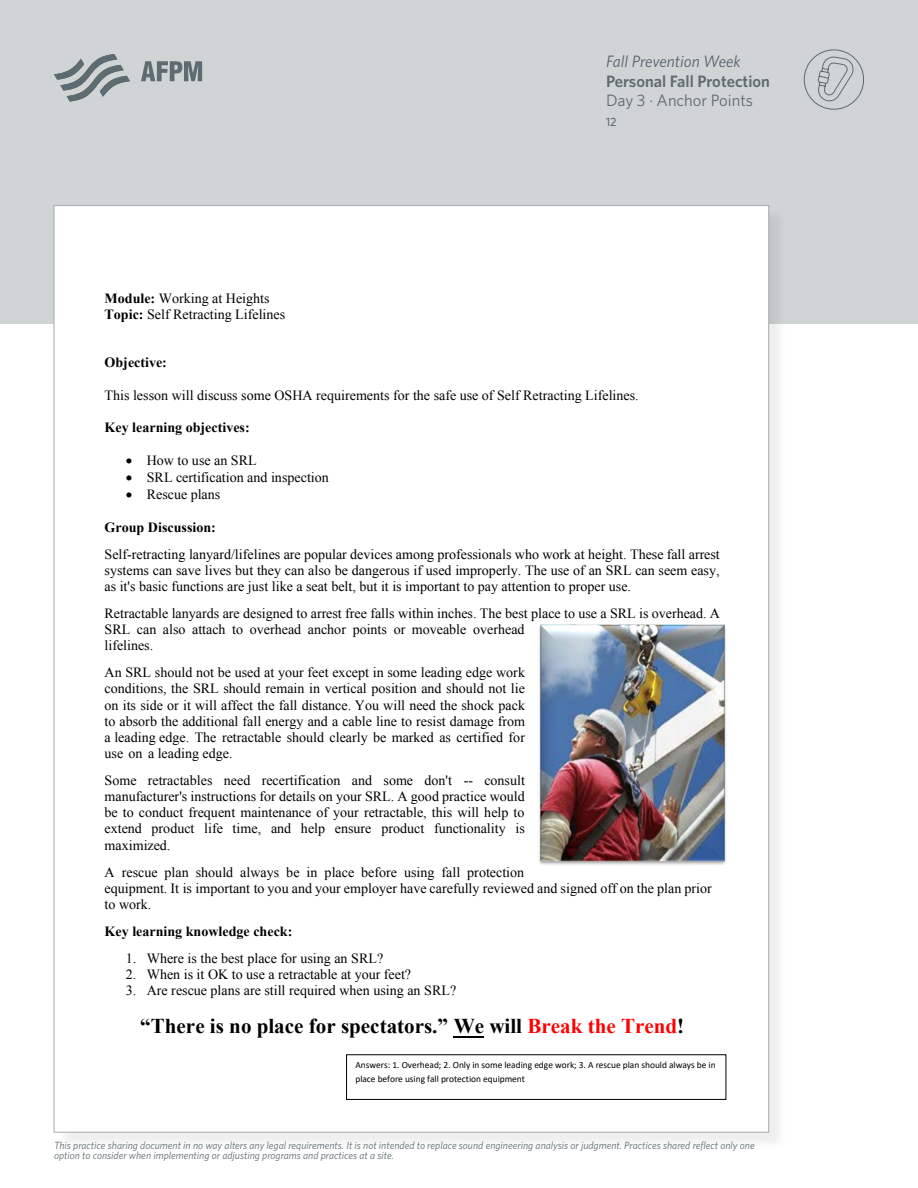
<style>
.page{position:relative;width:918px;height:1188px;background:#fff}
.page>*{position:absolute;margin:0;border:0;box-sizing:border-box;transform-origin:0 0}
.t1{font:700 21.15px "Times New Roman";color:#000}
.t2{font:600 16.5px "Whitney";color:#5e6b70}
.t3{font:italic 16.5px "Whitney";color:#53626f}
.t4{font:16.5px "Whitney";color:#5e6b70}
.t5{font:14.1px/16.2px "Times New Roman";color:#000}
.t6{font:700 14.1px "Times New Roman";color:#000}
.t7{font:500 12px "Whitney";color:#5e6b70}
.t8{font:italic 10.5px/10.5px "Whitney";color:#5e6b70}
.t9{font:9.45px/13px "Calibri";letter-spacing:-.005em;color:#000}
.s1{font-weight:700}
.s2{color:#f00}
</style>
<div class="page">
<div style="left:0;top:0;width:918px;height:324px;background:#d1d4d4"></div>
<svg style="left:54px;top:54px;width:76px;height:48px"></svg>
<svg style="left:141px;top:61px;width:61px;height:20px"></svg>
<svg style="left:803px;top:49px;width:61px;height:61px"></svg>
<div style="left:56px;top:208px;width:732px;height:943px;background:#000;opacity:.07"></div>
<div style="left:54px;top:206px;width:715px;height:926px;background:#fff"></div>
<hr style="left:454px;top:1036px;width:30px;height:2px;background:#000">
<img style="left:539px;top:624px;width:187px;height:241px">
<div style="left:346px;top:1054px;width:380px;height:46px;border:1px solid #000"></div>
<p class="t3" style="left:606px;top:51px;width:136px">Fall Prevention Week</p>
<p class="t2" style="left:606px;top:70px;width:166px">Personal Fall Protection</p>
<p class="t4" style="left:606px;top:90px;width:149px">Day 3 · Anchor Points</p>
<p class="t7" style="left:606px;top:114px;width:12px">12</p>
<p class="t5" style="left:105px;top:290px;width:182px"><span class="s1">Module:</span> Working at Heights<br><span class="s1">Topic:</span> Self Retracting Lifelines</p>
<p class="t6" style="left:105px;top:353px;width:64px">Objective:</p>
<p class="t5" style="left:105px;top:387px;width:536px">This lesson will discuss some OSHA requirements for the safe use of Self Retracting Lifelines.</p>
<p class="t6" style="left:105px;top:418px;width:147px">Key learning objectives:</p>
<p class="t5" style="left:126px;top:452px;width:133px">• How to use an SRL</p>
<p class="t5" style="left:126px;top:469px;width:205px">• SRL certification and inspection</p>
<p class="t5" style="left:126px;top:486px;width:96px">• Rescue plans</p>
<p class="t6" style="left:105px;top:517px;width:113px">Group Discussion:</p>
<p class="t5" style="left:105px;top:546px;width:617px;text-align:justify">Self-retracting lanyard/lifelines are popular devices among professionals who work at height. These fall arrest systems can save lives but they can also be dangerous if used improperly. The use of an SRL can seem easy, as it's basic functions are just like a seat belt, but it is important to pay attention to proper use.</p>
<p class="t5" style="left:105px;top:605px;width:617px">Retractable lanyards are designed to arrest free falls within inches. The best place to use a SRL is overhead. A<br>SRL can also attach to overhead anchor points or moveable overhead<br>lifelines.</p>
<p class="t5" style="left:105px;top:664px;width:422px;text-align:justify">An SRL should not be used at your feet except in some leading edge work conditions, the SRL should remain in vertical position and should not lie on its side or it will affect the fall distance. You will need the shock pack to absorb the additional fall energy and a cable line to resist damage from a leading edge. The retractable should clearly be marked as certified for use on a leading edge.</p>
<p class="t5" style="left:105px;top:772px;width:422px;text-align:justify">Some retractables need recertification and some don't -- consult manufacturer's instructions for details on your SRL. A good practice would be to conduct frequent maintenance of your retractable, this will help to extend product life time, and help ensure product functionality is maximized.</p>
<p class="t5" style="left:105px;top:864px;width:609px">A rescue plan should always be in place before using fall protection<br>equipment. It is important to you and your employer have carefully reviewed and signed off on the plan prior to work.</p>
<p class="t6" style="left:105px;top:921px;width:189px">Key learning knowledge check:</p>
<p class="t5" style="left:126px;top:950px;width:259px">1. Where is the best place for using an SRL?</p>
<p class="t5" style="left:126px;top:966px;width:287px">2. When is it OK to use a retractable at your feet?</p>
<p class="t5" style="left:126px;top:982px;width:332px">3. Are rescue plans are still required when using an SRL?</p>
<h1 class="t1" style="left:140px;top:1011px;width:545px">“There is no place for spectators.” We will <span class="s2">Break the Trend</span>!</h1>
<p class="t9" style="left:355px;top:1059px;width:362px">Answers: 1. Overhead; 2. Only in some leading edge work; 3. A rescue plan should always be in place before using fall protection equipment</p>
<p class="t8" style="left:54px;top:1140px;width:702px">This practice sharing document in no way alters any legal requirements. It is not intended to replace sound engineering analysis or judgment. Practices shared reflect only one option to consider when implementing or adjusting programs and practices at a site.</p>
</div>
